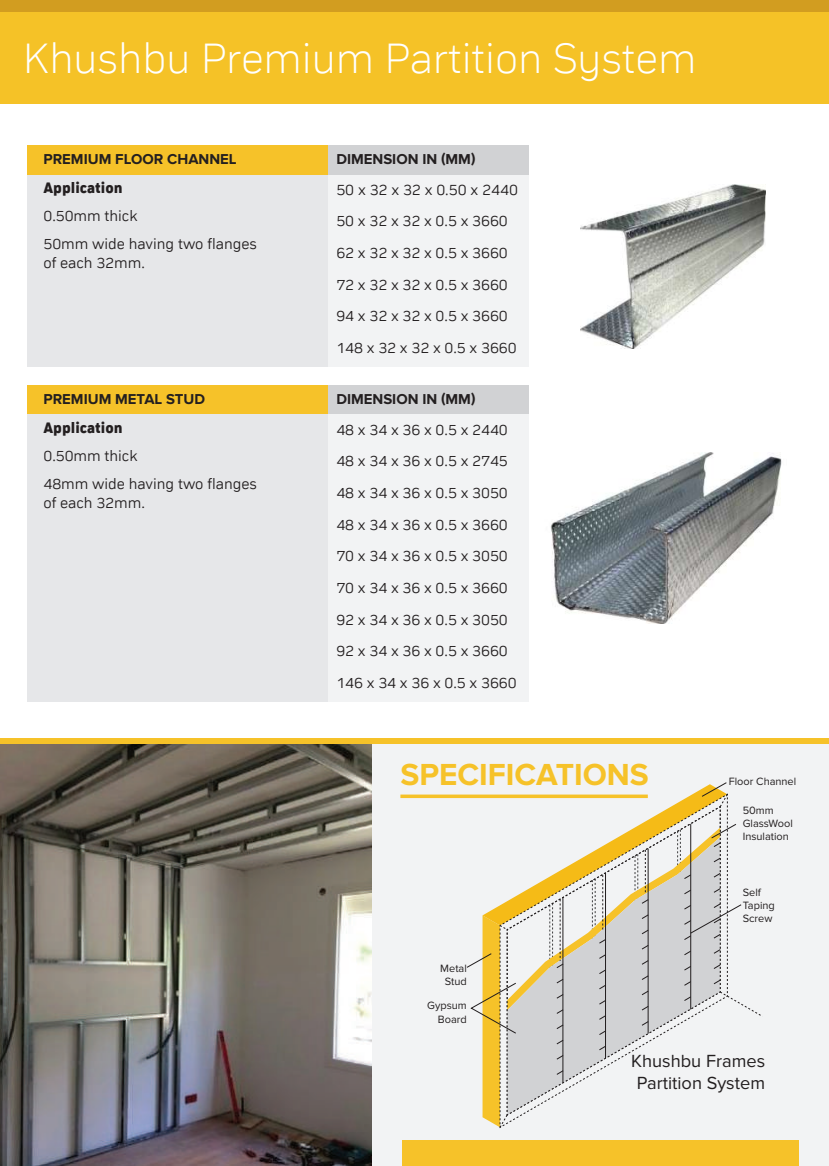
<style>
.page{position:relative;width:829px;height:1166px;background:#fff}
.page>*{position:absolute;margin:0;border:0;box-sizing:border-box;transform-origin:0 0}
.t1{font:43.75px "asse Regular 4";color:#fff}
.t2{font:700 31.5px "Proxima Nova";color:#f6c229}
.t3{font:18.2px/21.9px "Proxima Nova";color:#231f20;text-align:center}
.t4{font:15.75px "asse Regular 6";color:#231f20}
.t5{font:15.58px/31.7px "asse Regular 6";color:#231f20}
.t6{font:15.58px "asse Regular 7";color:#231f20}
.t7{font:700 14.88px "Proxima Nova";color:#231f20}
.t8{font:11.03px/13.1px "Proxima Nova";color:#231f20}
.s1{font-family:"Proxima Nova"}
</style>
<div class="page">
<div style="left:372px;top:744px;width:456px;height:422px;background:#f2f3f4"></div>
<div style="left:328px;top:414px;width:200px;height:288px;background:#f2f3f4"></div>
<div style="left:328px;top:174px;width:200px;height:193px;background:#f2f3f4"></div>
<div style="left:28px;top:414px;width:300px;height:288px;background:#e6e7e9"></div>
<div style="left:28px;top:174px;width:300px;height:193px;background:#e6e7e9"></div>
<div style="left:0;top:0;width:828px;height:104px;background:#f5c227"></div>
<div style="left:0;top:0;width:828px;height:12px;background:#d29d20"></div>
<div style="left:402px;top:1141px;width:396px;height:25px;background:#f6c229"></div>
<img style="left:0;top:744px;width:372px;height:422px">
<svg style="left:465px;top:782px;width:296px;height:346px"></svg>
<svg style="left:400px;top:794px;width:247px;height:4px"></svg>
<img style="left:580px;top:184px;width:185px;height:165px">
<img style="left:550px;top:452px;width:232px;height:171px">
<div style="left:28px;top:145px;width:300px;height:29px;background:#f6c229"></div>
<div style="left:28px;top:385px;width:300px;height:29px;background:#f6c229"></div>
<div style="left:328px;top:145px;width:200px;height:29px;background:#d1d2d4"></div>
<div style="left:328px;top:385px;width:200px;height:29px;background:#d1d2d4"></div>
<div style="left:0;top:739px;width:828px;height:5px;background:#f6c229"></div>
<h1 class="t1" style="left:23px;top:34px;width:674px">Khushbu Premium Partition System</h1>
<p class="t7" style="left:43px;top:151px;width:195px">PREMIUM FLOOR CHANNEL</p>
<p class="t7" style="left:336px;top:151px;width:141px">DIMENSION IN (MM)</p>
<p class="t6" style="left:43px;top:178px;width:81px">Application</p>
<p class="t5" style="left:43px;top:201px;width:215px;line-height:28.2px">0.50mm thick<br>50mm wide having two flanges</p>
<p class="t5" style="left:43px;top:246px;width:103px">of each 32mm.</p>
<p class="t4" style="left:336px;top:180px;width:183px">50 x 32 x 32 x 0.50 x 2440</p>
<p class="t5" style="left:336px;top:205px;width:182px">50 x 32 x 32 x 0.5 x 3660<br>62 x 32 x 32 x 0.5 x 3660<br>72 x 32 x 32 x 0.5 x 3660<br>94 x 32 x 32 x 0.5 x 3660<br>148 x 32 x 32 x 0.5 x 3660</p>
<p class="t7" style="left:43px;top:391px;width:163px">PREMIUM METAL STUD</p>
<p class="t7" style="left:336px;top:391px;width:141px">DIMENSION IN (MM)</p>
<p class="t6" style="left:43px;top:418px;width:81px">Application</p>
<p class="t5" style="left:43px;top:441px;width:215px;line-height:28.2px">0.50mm thick<br>48mm wide having two flanges</p>
<p class="t5" style="left:43px;top:486px;width:103px">of each 32mm<span class="s1">.</span></p>
<p class="t5" style="left:336px;top:413px;width:182px">48 x 34 x 36 x 0.5 x 2440<br>48 x 34 x 36 x 0.5 x 2745<br>48 x 34 x 36 x 0.5 x 3050<br>48 x 34 x 36 x 0.5 x 3660<br>70 x 34 x 36 x 0.5 x 3050<br>70 x 34 x 36 x 0.5 x 3660<br>92 x 34 x 36 x 0.5 x 3050<br>92 x 34 x 36 x 0.5 x 3660<br>146 x 34 x 36 x 0.5 x 3660</p>
<h2 class="t2" style="left:400px;top:756px;width:250px">SPECIFICATIONS</h2>
<p class="t8" style="left:440px;top:961px;width:28px;text-align:center">Metal<br>Stud</p>
<p class="t8" style="left:427px;top:999px;width:41px;text-align:right">Gypsum<br>Board</p>
<p class="t8" style="left:728px;top:775px;width:69px">Floor Channel</p>
<p class="t8" style="left:742px;top:804px;width:52px">50mm<br>GlassWool<br>Insulation</p>
<p class="t8" style="left:742px;top:886px;width:34px">Self<br>Taping<br>Screw</p>
<p class="t3" style="left:631px;top:1051px;width:135px">Khushbu Frames<br>Partition System</p>
</div>
